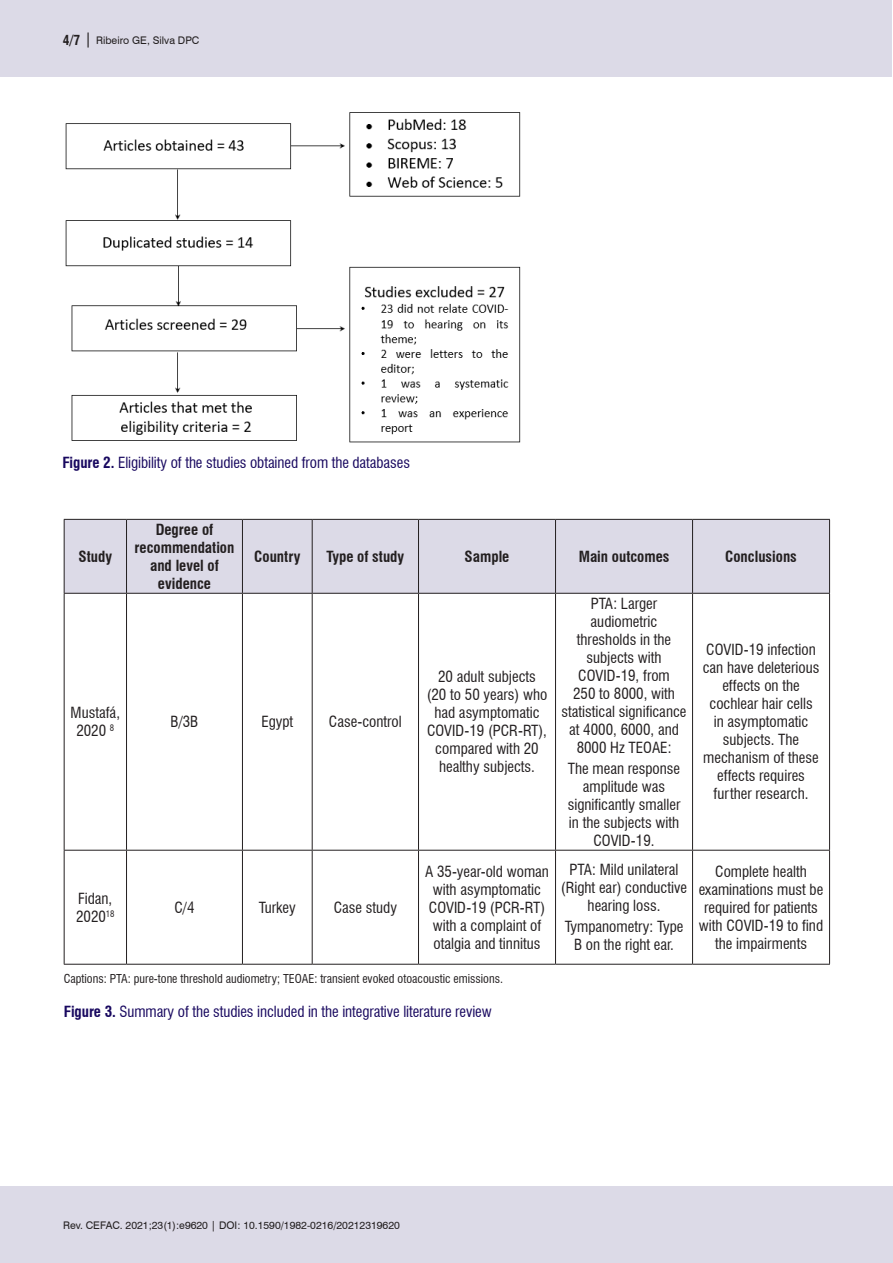
<style>
.page{position:relative;width:893px;height:1263px;background:#fff}
.page>*{position:absolute;margin:0;border:0;box-sizing:border-box;transform-origin:0 0}
.Texto_tabelas{font:condensed 15px/18px "Swiss 721 BT";color:#231f20;text-align:center}
.Titulo_tabelas_e_gr{font:condensed 15px "Swiss 721 BT";letter-spacing:-.005em;color:#18085f}
.Texto_tabelas-2{font:700 condensed 15px/18px "Swiss 721 BT";color:#231f20;text-align:center}
.Legendas{font:condensed 12px "Swiss 721 BT";color:#231f20}
.t1{font:10.5px "Swiss 721 BT";color:#231f20}
.s1{font-weight:700;font-stretch:condensed;font-size:13.5px}
.s2{font-size:15px}
.s3{font-weight:700}
</style>
<div class="page">
<div style="left:0;top:1186px;width:892px;height:77px;background:#dcdae7"></div>
<div style="left:0;top:0;width:892px;height:77px;background:#dcdae7"></div>
<img style="left:65px;top:112px;width:456px;height:331px">
<div style="left:65px;top:520px;width:764px;height:73px;background:#dcdae7"></div>
<hr style="left:64px;top:519px;width:63px;height:1px;background:#231f20">
<hr style="left:64px;top:520px;width:1px;height:73px;background:#231f20">
<hr style="left:127px;top:519px;width:115px;height:1px;background:#231f20">
<hr style="left:126px;top:520px;width:1px;height:73px;background:#231f20">
<hr style="left:242px;top:519px;width:70px;height:1px;background:#231f20">
<hr style="left:242px;top:520px;width:1px;height:73px;background:#231f20">
<hr style="left:312px;top:519px;width:106px;height:1px;background:#231f20">
<hr style="left:312px;top:520px;width:1px;height:73px;background:#231f20">
<hr style="left:418px;top:519px;width:137px;height:1px;background:#231f20">
<hr style="left:418px;top:520px;width:1px;height:73px;background:#231f20">
<hr style="left:555px;top:519px;width:138px;height:1px;background:#231f20">
<hr style="left:555px;top:520px;width:1px;height:73px;background:#231f20">
<hr style="left:693px;top:519px;width:137px;height:1px;background:#231f20">
<hr style="left:692px;top:520px;width:1px;height:73px;background:#231f20">
<hr style="left:829px;top:520px;width:1px;height:73px;background:#231f20">
<hr style="left:64px;top:593px;width:63px;height:1px;background:#231f20">
<hr style="left:64px;top:594px;width:1px;height:256px;background:#231f20">
<hr style="left:127px;top:593px;width:115px;height:1px;background:#231f20">
<hr style="left:126px;top:594px;width:1px;height:256px;background:#231f20">
<hr style="left:242px;top:593px;width:70px;height:1px;background:#231f20">
<hr style="left:242px;top:594px;width:1px;height:256px;background:#231f20">
<hr style="left:312px;top:593px;width:106px;height:1px;background:#231f20">
<hr style="left:312px;top:594px;width:1px;height:256px;background:#231f20">
<hr style="left:418px;top:593px;width:137px;height:1px;background:#231f20">
<hr style="left:418px;top:594px;width:1px;height:256px;background:#231f20">
<hr style="left:555px;top:593px;width:138px;height:1px;background:#231f20">
<hr style="left:555px;top:594px;width:1px;height:256px;background:#231f20">
<hr style="left:693px;top:593px;width:137px;height:1px;background:#231f20">
<hr style="left:692px;top:594px;width:1px;height:256px;background:#231f20">
<hr style="left:829px;top:594px;width:1px;height:256px;background:#231f20">
<hr style="left:64px;top:850px;width:63px;height:1px;background:#231f20">
<hr style="left:64px;top:850px;width:1px;height:114px;background:#231f20">
<hr style="left:127px;top:850px;width:115px;height:1px;background:#231f20">
<hr style="left:126px;top:850px;width:1px;height:114px;background:#231f20">
<hr style="left:242px;top:850px;width:70px;height:1px;background:#231f20">
<hr style="left:242px;top:850px;width:1px;height:114px;background:#231f20">
<hr style="left:312px;top:850px;width:106px;height:1px;background:#231f20">
<hr style="left:312px;top:850px;width:1px;height:114px;background:#231f20">
<hr style="left:418px;top:850px;width:137px;height:1px;background:#231f20">
<hr style="left:418px;top:850px;width:1px;height:114px;background:#231f20">
<hr style="left:555px;top:850px;width:138px;height:1px;background:#231f20">
<hr style="left:555px;top:850px;width:1px;height:114px;background:#231f20">
<hr style="left:693px;top:850px;width:137px;height:1px;background:#231f20">
<hr style="left:692px;top:850px;width:1px;height:114px;background:#231f20">
<hr style="left:829px;top:850px;width:1px;height:114px;background:#231f20">
<hr style="left:64px;top:964px;width:63px;height:1px;background:#231f20">
<hr style="left:127px;top:964px;width:115px;height:1px;background:#231f20">
<hr style="left:242px;top:964px;width:70px;height:1px;background:#231f20">
<hr style="left:312px;top:964px;width:106px;height:1px;background:#231f20">
<hr style="left:418px;top:964px;width:137px;height:1px;background:#231f20">
<hr style="left:555px;top:964px;width:138px;height:1px;background:#231f20">
<hr style="left:693px;top:964px;width:137px;height:1px;background:#231f20">
<p class="t1" style="left:63px;top:34px;width:138px"><span class="s1">4/7</span> <span class="s2">|</span> Ribeiro GE, Silva DPC</p>
<p class="Titulo_tabelas_e_gr" style="left:62px;top:453px;width:349px"><span class="s3">Figure 2.</span> Eligibility of the studies obtained from the databases</p>
<p class="Texto_tabelas-2" style="left:79px;top:547px;width:35px">Study</p>
<p class="Texto_tabelas-2" style="left:135px;top:520px;width:101px">Degree of recommendation and level of evidence</p>
<p class="Texto_tabelas-2" style="left:254px;top:547px;width:48px">Country</p>
<p class="Texto_tabelas-2" style="left:326px;top:547px;width:79px">Type of study</p>
<p class="Texto_tabelas-2" style="left:465px;top:547px;width:46px">Sample</p>
<p class="Texto_tabelas-2" style="left:579px;top:547px;width:92px">Main outcomes</p>
<p class="Texto_tabelas-2" style="left:725px;top:547px;width:73px">Conclusions</p>
<p class="Texto_tabelas" style="left:71px;top:704px;width:51px">Mustafá,<br>2020 <sup>8</sup></p>
<p class="Texto_tabelas" style="left:171px;top:713px;width:29px">B/3B</p>
<p class="Texto_tabelas" style="left:261px;top:713px;width:33px">Egypt</p>
<p class="Texto_tabelas" style="left:329px;top:713px;width:74px">Case-control</p>
<p class="Texto_tabelas" style="left:76px;top:889px;width:40px;text-align:left">Fidan,<br>2020<sup>18</sup></p>
<p class="Texto_tabelas" style="left:174px;top:898px;width:22px">C/4</p>
<p class="Texto_tabelas" style="left:259px;top:898px;width:39px">Turkey</p>
<p class="Texto_tabelas" style="left:334px;top:898px;width:65px">Case study</p>
<p class="Texto_tabelas" style="left:427px;top:668px;width:122px">20 adult subjects (20 to 50 years) who had asymptomatic<br>COVID-19 (PCR-RT), compared with 20 healthy subjects.</p>
<p class="Texto_tabelas" style="left:561px;top:594px;width:127px">PTA: Larger audiometric thresholds in the subjects with<br>COVID-19, from<br>250 to 8000, with statistical significance at 4000, 6000, and<br>8000 Hz TEOAE:</p>
<p class="Texto_tabelas" style="left:568px;top:759px;width:114px">The mean response amplitude was significantly smaller in the subjects with<br>COVID-19.</p>
<p class="Texto_tabelas" style="left:425px;top:862px;width:125px">A 35-year-old woman with asymptomatic<br>COVID-19 (PCR-RT) with a complaint of otalgia and tinnitus</p>
<p class="Texto_tabelas" style="left:561px;top:861px;width:128px">PTA: Mild unilateral (Right ear) conductive hearing loss.</p>
<p class="Texto_tabelas" style="left:565px;top:918px;width:120px">Tympanometry: Type<br>B on the right ear.</p>
<p class="Legendas" style="left:64px;top:972px;width:441px">Captions: PTA: pure-tone threshold audiometry; TEOAE: transient evoked otoacoustic emissions.</p>
<p class="Titulo_tabelas_e_gr" style="left:64px;top:1003px;width:430px"><span class="s3">Figure 3.</span> Summary of the studies included in the integrative literature review</p>
<p class="Texto_tabelas" style="left:703px;top:641px;width:118px">COVID-19 infection can have deleterious effects on the cochlear hair cells in asymptomatic subjects. The mechanism of these effects requires further research.</p>
<p class="Texto_tabelas" style="left:699px;top:862px;width:126px">Complete health examinations must be required for patients with COVID-19 to find the impairments</p>
<p class="t1" style="left:63px;top:1218px;width:338px">Rev. CEFAC. 2021;23(1):e9620 | DOI: 10.1590/1982-0216/20212319620</p>
</div>
